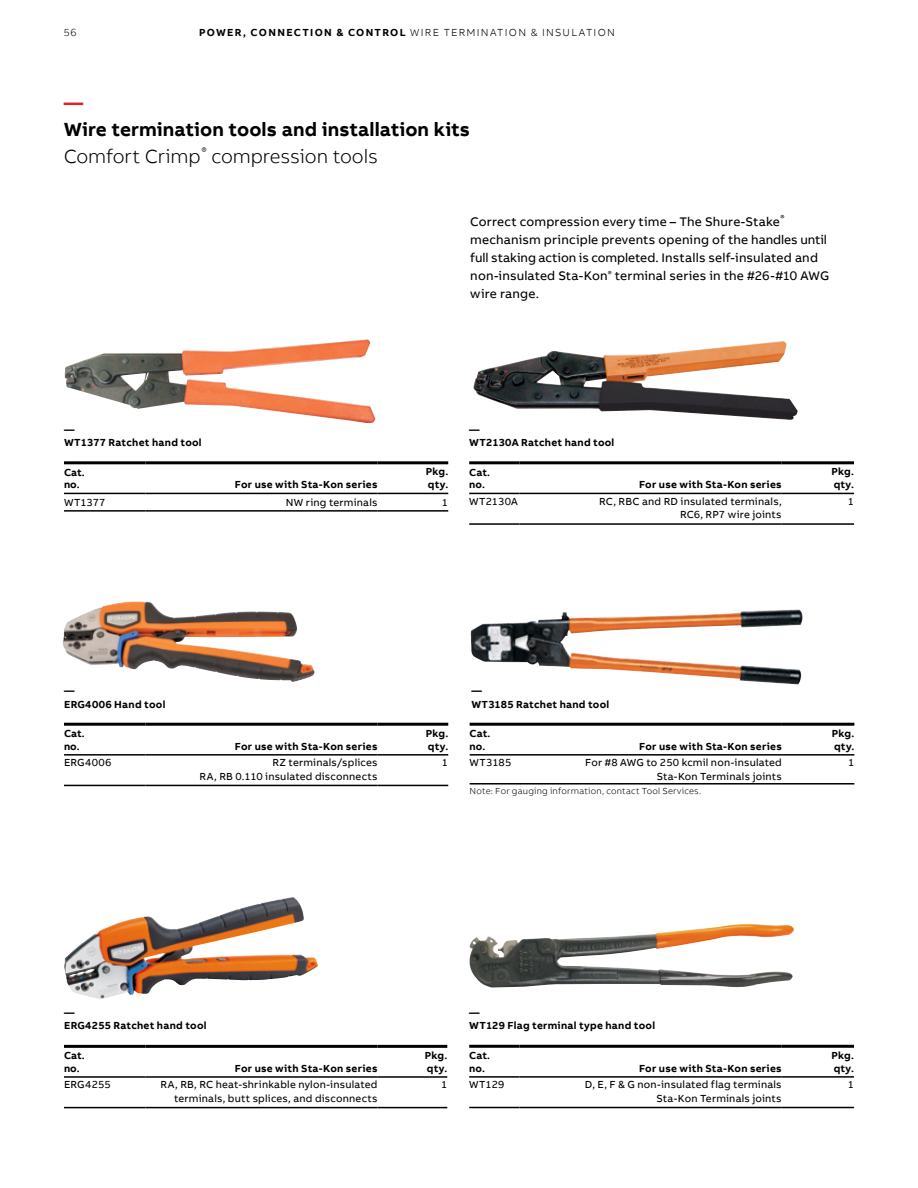
<style>
.page{position:relative;width:918px;height:1188px;background:#fff}
.page>*{position:absolute;margin:0;border:0;box-sizing:border-box;transform-origin:0 0}
.t1{font:700 19.5px/27px "AB Bvoice";letter-spacing:.005em;color:#000}
.t2{font:700 19.5px "AB Bvoice";color:#e01f26}
.t3{font:12.75px/18px "AB Bvoice";letter-spacing:.01em;color:#000}
.t4{font:700 10.5px/12.6px "AB Bvoice";letter-spacing:.025em;color:#000}
.t5{font:10.5px/13.5px "AB Bvoice";letter-spacing:.02em;color:#000;text-align:right}
.t6{font:300 10.5px "AB Bvoice";letter-spacing:.12em;color:#000}
.t7{font:300 9px "AB Bvoice";letter-spacing:.025em;color:#000}
.t8{font:7.5px "AB Bvoice";color:#000}
.s1{font-weight:700}
.s2{font-weight:300}
</style>
<div class="page">
<img style="left:471px;top:609px;width:332px;height:75px">
<img style="left:469px;top:924px;width:325px;height:64px">
<img style="left:62px;top:602px;width:253px;height:80px">
<img style="left:65px;top:339px;width:310px;height:85px">
<img style="left:473px;top:341px;width:325px;height:79px">
<hr style="left:64px;top:493px;width:82px;height:1px;background:#000">
<hr style="left:146px;top:493px;width:232px;height:1px;background:#000">
<hr style="left:378px;top:493px;width:70px;height:1px;background:#000">
<hr style="left:64px;top:510px;width:82px;height:2px;background:#000">
<hr style="left:146px;top:510px;width:232px;height:2px;background:#000">
<hr style="left:378px;top:510px;width:70px;height:2px;background:#000">
<hr style="left:64px;top:461px;width:82px;height:3px;background:#000">
<hr style="left:146px;top:461px;width:232px;height:3px;background:#000">
<hr style="left:378px;top:461px;width:70px;height:3px;background:#000">
<img style="left:64px;top:897px;width:229px;height:102px">
<hr style="left:469px;top:493px;width:51px;height:1px;background:#000">
<hr style="left:520px;top:493px;width:262px;height:1px;background:#000">
<hr style="left:782px;top:493px;width:72px;height:1px;background:#000">
<hr style="left:469px;top:523px;width:51px;height:2px;background:#000">
<hr style="left:520px;top:523px;width:262px;height:2px;background:#000">
<hr style="left:782px;top:523px;width:72px;height:2px;background:#000">
<hr style="left:469px;top:461px;width:51px;height:3px;background:#000">
<hr style="left:520px;top:461px;width:262px;height:3px;background:#000">
<hr style="left:782px;top:461px;width:72px;height:3px;background:#000">
<hr style="left:64px;top:754px;width:82px;height:2px;background:#000">
<hr style="left:146px;top:754px;width:232px;height:2px;background:#000">
<hr style="left:378px;top:754px;width:70px;height:2px;background:#000">
<hr style="left:64px;top:785px;width:82px;height:1px;background:#000">
<hr style="left:146px;top:785px;width:232px;height:1px;background:#000">
<hr style="left:378px;top:785px;width:70px;height:1px;background:#000">
<hr style="left:64px;top:723px;width:82px;height:3px;background:#000">
<hr style="left:146px;top:723px;width:232px;height:3px;background:#000">
<hr style="left:378px;top:723px;width:70px;height:3px;background:#000">
<hr style="left:470px;top:754px;width:50px;height:2px;background:#000">
<hr style="left:520px;top:754px;width:262px;height:2px;background:#000">
<hr style="left:782px;top:754px;width:72px;height:2px;background:#000">
<hr style="left:470px;top:783px;width:50px;height:2px;background:#000">
<hr style="left:520px;top:783px;width:262px;height:2px;background:#000">
<hr style="left:782px;top:783px;width:72px;height:2px;background:#000">
<hr style="left:470px;top:723px;width:50px;height:3px;background:#000">
<hr style="left:520px;top:723px;width:262px;height:3px;background:#000">
<hr style="left:782px;top:723px;width:72px;height:3px;background:#000">
<hr style="left:64px;top:1076px;width:82px;height:2px;background:#000">
<hr style="left:146px;top:1076px;width:232px;height:2px;background:#000">
<hr style="left:378px;top:1076px;width:69px;height:2px;background:#000">
<hr style="left:64px;top:1107px;width:82px;height:1px;background:#000">
<hr style="left:146px;top:1107px;width:232px;height:1px;background:#000">
<hr style="left:378px;top:1107px;width:69px;height:1px;background:#000">
<hr style="left:64px;top:1045px;width:82px;height:3px;background:#000">
<hr style="left:146px;top:1045px;width:232px;height:3px;background:#000">
<hr style="left:378px;top:1045px;width:69px;height:3px;background:#000">
<hr style="left:469px;top:1076px;width:51px;height:2px;background:#000">
<hr style="left:520px;top:1076px;width:262px;height:2px;background:#000">
<hr style="left:782px;top:1076px;width:72px;height:2px;background:#000">
<hr style="left:469px;top:1107px;width:51px;height:1px;background:#000">
<hr style="left:520px;top:1107px;width:262px;height:1px;background:#000">
<hr style="left:782px;top:1107px;width:72px;height:1px;background:#000">
<hr style="left:469px;top:1045px;width:51px;height:3px;background:#000">
<hr style="left:520px;top:1045px;width:262px;height:3px;background:#000">
<hr style="left:782px;top:1045px;width:72px;height:3px;background:#000">
<p class="t6" style="left:64px;top:26px;width:14px">56</p>
<p class="t6" style="left:199px;top:26px;width:417px"><span class="s1">POWER, CONNECTION &amp; CONTROL</span> WIRE TERMINATION &amp; INSULATION</p>
<h1 class="t2" style="left:64px;top:90px;width:21px">—</h1>
<h1 class="t1" style="left:64px;top:116px;width:408px">Wire termination tools and installation kits<br><span class="s2">Comfort Crimp</span><sup>®</sup> <span class="s2">compression tools</span></h1>
<p class="t3" style="left:470px;top:213px;width:311px">Correct compression every time – The Shure-Stake</p>
<p class="t8" style="left:780px;top:213px;width:6px">®</p>
<p class="t3" style="left:470px;top:231px;width:360px">mechanism principle prevents opening of the handles until full staking action is completed. Installs self-insulated and non-insulated Sta-Kon<sup>®</sup> terminal series in the #26-#10 AWG wire range.</p>
<p class="t4" style="left:64px;top:423px;width:139px;line-height:13.5px">—<br>WT1377 Ratchet hand tool</p>
<p class="t4" style="left:469px;top:423px;width:147px;line-height:13.5px">—<br>WT2130A Ratchet hand tool</p>
<p class="t4" style="left:64px;top:466px;width:22px">Cat. no.</p>
<p class="t4" style="left:235px;top:479px;width:144px">For use with Sta-Kon series</p>
<p class="t4" style="left:426px;top:465px;width:24px;line-height:13.2px">Pkg. qty.</p>
<p class="t4" style="left:469px;top:466px;width:22px">Cat. no.</p>
<p class="t4" style="left:639px;top:479px;width:144px">For use with Sta-Kon series</p>
<p class="t4" style="left:831px;top:465px;width:24px;line-height:13.2px">Pkg. qty.</p>
<p class="t5" style="left:64px;top:496px;width:43px">WT1377</p>
<p class="t5" style="left:286px;top:496px;width:93px">NW ring terminals</p>
<p class="t5" style="left:442px;top:496px;width:8px">1</p>
<p class="t5" style="left:469px;top:495px;width:50px">WT2130A</p>
<p class="t5" style="left:599px;top:495px;width:184px">RC, RBC and RD insulated terminals,<br>RC6, RP7 wire joints</p>
<p class="t5" style="left:848px;top:495px;width:8px">1</p>
<p class="t4" style="left:64px;top:684px;width:103px;line-height:13.5px">—<br>ERG4006 Hand tool</p>
<p class="t4" style="left:471px;top:684px;width:139px;line-height:13.5px">—<br>WT3185 Ratchet hand tool</p>
<p class="t4" style="left:64px;top:727px;width:22px">Cat. no.</p>
<p class="t4" style="left:235px;top:740px;width:144px">For use with Sta-Kon series</p>
<p class="t4" style="left:426px;top:727px;width:24px;line-height:13.2px">Pkg. qty.</p>
<p class="t4" style="left:470px;top:727px;width:22px">Cat. no.</p>
<p class="t4" style="left:639px;top:740px;width:144px">For use with Sta-Kon series</p>
<p class="t4" style="left:832px;top:727px;width:24px;line-height:13.2px">Pkg. qty.</p>
<p class="t5" style="left:64px;top:756px;width:49px">ERG4006</p>
<p class="t5" style="left:200px;top:756px;width:179px">RZ terminals/splices<br>RA, RB 0.110 insulated disconnects</p>
<p class="t5" style="left:442px;top:756px;width:8px">1</p>
<p class="t5" style="left:470px;top:756px;width:43px">WT3185</p>
<p class="t5" style="left:585px;top:756px;width:198px">For #8 AWG to 250 kcmil non-insulated<br>Sta-Kon Terminals joints</p>
<p class="t5" style="left:848px;top:756px;width:8px">1</p>
<p class="t7" style="left:470px;top:786px;width:233px">Note: For gauging information, contact Tool Services.</p>
<p class="t4" style="left:64px;top:1005px;width:144px;line-height:13.5px">—<br>ERG4255 Ratchet hand tool</p>
<p class="t4" style="left:469px;top:1005px;width:187px;line-height:13.5px">—<br>WT129 Flag terminal type hand tool</p>
<p class="t4" style="left:64px;top:1050px;width:22px">Cat. no.</p>
<p class="t4" style="left:425px;top:1049px;width:24px;line-height:13.2px">Pkg. qty.</p>
<p class="t4" style="left:469px;top:1050px;width:22px">Cat. no.</p>
<p class="t4" style="left:639px;top:1062px;width:144px">For use with Sta-Kon series</p>
<p class="t4" style="left:235px;top:1062px;width:144px">For use with Sta-Kon series</p>
<p class="t4" style="left:831px;top:1049px;width:24px;line-height:13.2px">Pkg. qty.</p>
<p class="t5" style="left:64px;top:1078px;width:48px">ERG4255</p>
<p class="t5" style="left:161px;top:1078px;width:218px">RA, RB, RC heat-shrinkable nylon-insulated terminals, butt splices, and disconnects</p>
<p class="t5" style="left:441px;top:1078px;width:8px">1</p>
<p class="t5" style="left:469px;top:1078px;width:37px">WT129</p>
<p class="t5" style="left:585px;top:1078px;width:198px">D, E, F &amp; G non-insulated flag terminals<br>Sta-Kon Terminals joints</p>
<p class="t5" style="left:848px;top:1078px;width:8px">1</p>
</div>
